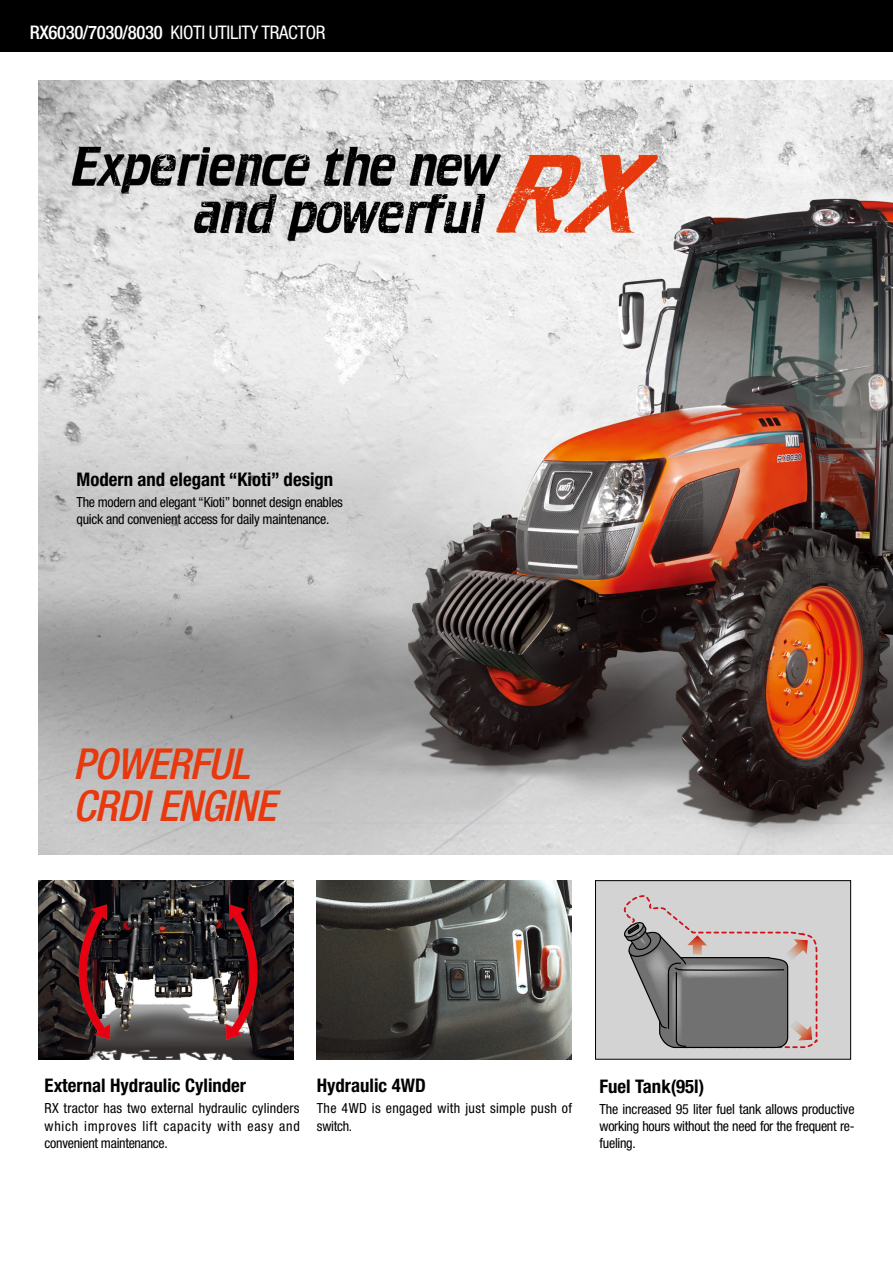
<style>
.page{position:relative;width:893px;height:1263px;background:#fff}
.page>*{position:absolute;margin:0;border:0;box-sizing:border-box;transform-origin:0 0}
.t1{font:italic 500 condensed 42.75px/42px "Helvetica Neue";color:#e8380d}
.t2{font:700 condensed 18.75px "Helvetica Neue";color:#000}
.t3{font:condensed 18.75px "Helvetica Neue";letter-spacing:-.02em;color:#fff}
.t4{font:condensed 13.95px/17.2px "Helvetica Neue";letter-spacing:-.02em;color:#000;text-align:justify}
.t5{font:condensed 13.95px/17.2px "Helvetica Neue";letter-spacing:.025em;color:#000}
.s1{font-weight:500}
</style>
<div class="page">
<img style="left:38px;top:81px;width:855px;height:774px">
<div style="left:0;top:0;width:893px;height:51px;background:#000"></div>
<img style="left:38px;top:881px;width:255px;height:178px">
<img style="left:317px;top:881px;width:255px;height:178px">
<div style="left:595px;top:881px;width:256px;height:178px;background:#d3d3d4"></div>
<svg style="left:623px;top:895px;width:195px;height:154px"></svg>
<div style="left:595px;top:880px;width:256px;height:179px;border:1px solid #000"></div>
<p class="t3" style="left:30px;top:22px;width:297px"><span class="s1">RX6030/7030/8030</span> KIOTI UTILITY TRACTOR</p>
<p class="t2" style="left:77px;top:467px;width:258px">Modern and elegant “Kioti” design</p>
<p class="t4" style="left:77px;top:493px;width:268px">The modern and elegant “Kioti” bonnet design enables quick and convenient access for daily maintenance.</p>
<p class="t1" style="left:73px;top:742px;width:215px">POWERFUL<br>CRDIENGINE</p>
<p class="t2" style="left:45px;top:1074px;width:203px">External Hydraulic Cylinder</p>
<p class="t4" style="left:45px;top:1100px;width:257px">RX tractor has two external hydraulic cylinders which improves lift capacity with easy and convenient maintenance.</p>
<p class="t2" style="left:317px;top:1074px;width:110px">Hydraulic 4WD</p>
<p class="t5" style="left:317px;top:1100px;width:257px">The 4WD is engaged with just simple push of switch.</p>
<p class="t2" style="left:600px;top:1074px;width:106px">Fuel Tank(95l)</p>
<p class="t4" style="left:600px;top:1100px;width:257px">The increased 95 liter fuel tank allows productive working hours without the need for the frequent re&shy;fueling.</p>
</div>
